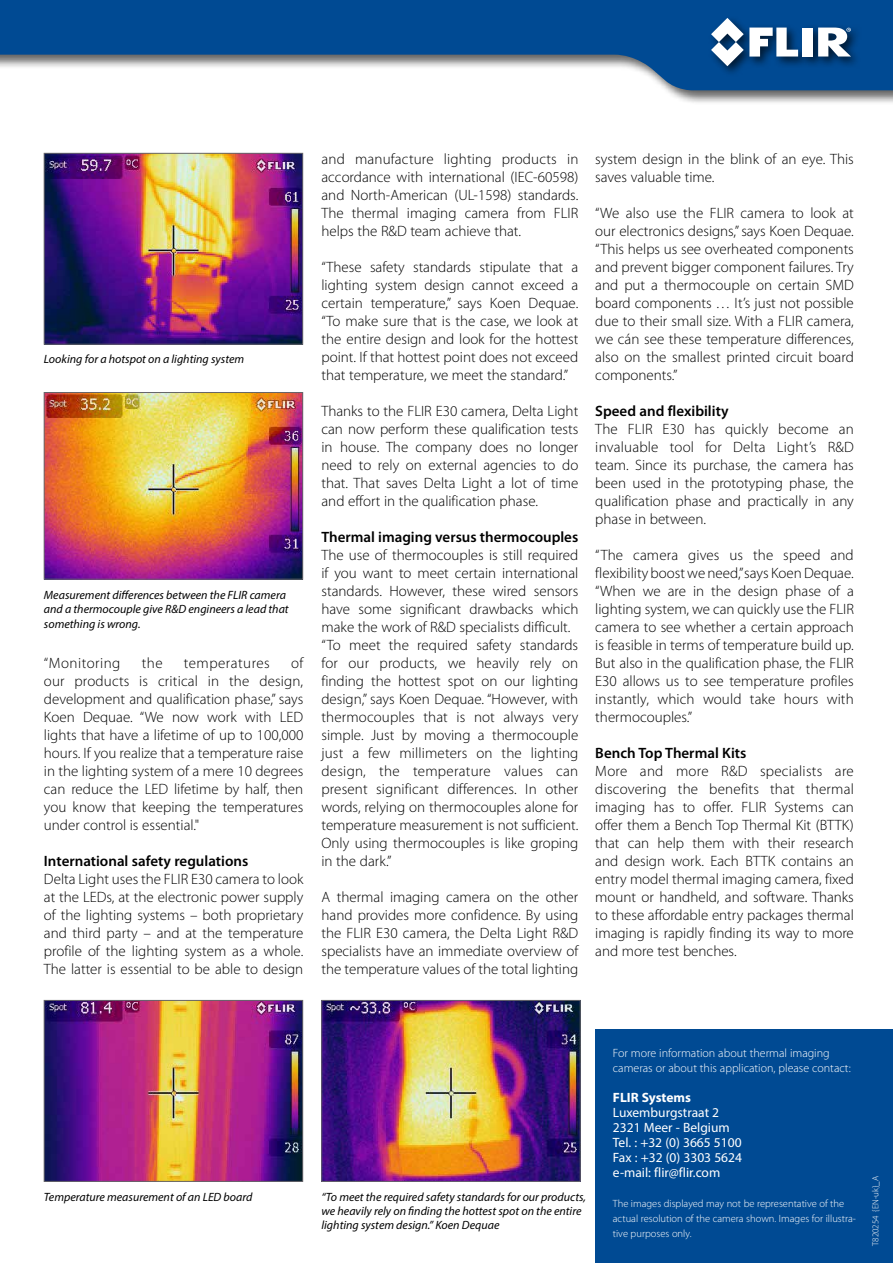
<style>
.page{position:relative;width:893px;height:1263px;background:#fff}
.page>*{position:absolute;margin:0;border:0;box-sizing:border-box;transform-origin:0 0}
.t1{font:300 15px/18px "Myriad Pro";color:#000;text-align:justify}
.t2{font:600 15px "Myriad Pro";color:#000}
.t3{font:300 15px "Myriad Pro";letter-spacing:.03em;color:#000}
.t4{font:13.5px/15px "Myriad Pro";color:#fff}
.t5{font:700 13.5px "Myriad Pro";color:#fff}
.t6{font:italic 12px/14.4px "Myriad Pro";color:#000}
.t7{font:300 12px/15px "Myriad Pro";color:#fff}
.t8{font:300 10.5px/15px "Myriad Pro";color:#fff}
.t9{font:300 9px "Myriad Pro";color:#fff}
</style>
<div class="page">
<div style="left:0;top:0;width:893px;height:105px;background:#000;opacity:.6"></div>
<svg style="left:0;top:0;width:893px;height:90px;fill:#004a93"></svg>
<div style="left:708px;top:15px;width:155px;height:62px;background:#000;opacity:.66"></div>
<div style="left:803px;top:28px;width:10px;height:29px;background:#fff"></div>
<svg style="left:711px;top:18px;width:87px;height:48px"></svg>
<svg style="left:818px;top:28px;width:33px;height:29px"></svg>
<div style="left:595px;top:1029px;width:298px;height:234px;background:#004a93"></div>
<img style="left:46px;top:394px;width:255px;height:183px">
<div style="left:44px;top:392px;width:259px;height:187px;border:1px solid #66656a"></div>
<img style="left:46px;top:155px;width:255px;height:187px">
<div style="left:44px;top:153px;width:259px;height:191px;border:1px solid #66656a"></div>
<img style="left:46px;top:1002px;width:255px;height:177px">
<div style="left:44px;top:1000px;width:259px;height:181px;border:1px solid #66656a"></div>
<img style="left:323px;top:1002px;width:255px;height:177px">
<div style="left:321px;top:1000px;width:259px;height:181px;border:1px solid #66656a"></div>
<p class="t6" style="left:44px;top:352px;width:202px">Looking for a hotspot on a lighting system</p>
<p class="t6" style="left:44px;top:588px;width:246px">Measurement differences between the FLIR camera and a thermocouple give R&amp;D engineers a lead that something is wrong.</p>
<p class="t1" style="left:44px;top:654px;width:261px;text-indent:247px">of our products is critical in the design, development and qualification phase,” says Koen Dequae. “We now work with LED lights that have a lifetime of up to 100,000 hours. If you realize that a temperature raise in the lighting system of a mere 10 degrees can reduce the LED lifetime by half, then you know that keeping the temperatures under control is essential."</p>
<p class="t2" style="left:44px;top:852px;width:206px">International safety regulations</p>
<p class="t1" style="left:44px;top:870px;width:261px">Delta Light uses the FLIR E30 camera to look at the LEDs, at the electronic power supply of the lighting systems – both proprietary and third party – and at the temperature profile of the lighting system as a whole.<br>The latter is essential to be able to design</p>
<p class="t3" style="left:44px;top:655px;width:78px">“Monitoring</p>
<p class="t1" style="left:142px;top:654px;width:22px">the</p>
<p class="t3" style="left:184px;top:655px;width:87px">temperatures</p>
<p class="t1" style="left:321px;top:151px;width:258px">and manufacture lighting products in accordance with international (IEC-60598) and North-American (UL-1598) standards.<br>The thermal imaging camera from FLIR helps the R&amp;D team achieve that.</p>
<p class="t1" style="left:321px;top:259px;width:258px">“These safety standards stipulate that a lighting system design cannot exceed a certain temperature,” says Koen Dequae. “To make sure that is the case, we look at the entire design and look for the hottest point. If that hottest point does not exceed that temperature, we meet the standard.”</p>
<p class="t1" style="left:321px;top:403px;width:258px">Thanks to the FLIR E30 camera, Delta Light can now perform these qualification tests in house. The company does no longer need to rely on external agencies to do that. That saves Delta Light a lot of time and effort in the qualification phase.</p>
<p class="t2" style="left:321px;top:528px;width:258px">Thermal imaging versus thermocouples</p>
<p class="t1" style="left:321px;top:547px;width:258px;text-align:left">The use of thermocouples is still required if you want to meet certain international standards. However, these wired sensors have some significant drawbacks which make the work of R&amp;D specialists difficult. “To meet the required safety standards for our products, we heavily rely on finding the hottest spot on our lighting design,” says Koen Dequae. “However, with thermocouples that is not always very simple. Just by moving a thermocouple just a few millimeters on the lighting design, the temperature values can present significant differences. In other words, relying on thermocouples alone for temperature measurement is not sufficient.<br>Only using thermocouples is like groping in the dark.”</p>
<p class="t1" style="left:321px;top:889px;width:258px">A thermal imaging camera on the other hand provides more confidence. By using the FLIR E30 camera, the Delta Light R&amp;D specialists have an immediate overview of the temperature values of the total lighting</p>
<p class="t1" style="left:595px;top:151px;width:260px">system design in the blink of an eye. This saves valuable time.</p>
<p class="t1" style="left:595px;top:205px;width:260px">“We also use the FLIR camera to look at our electronics designs,” says Koen Dequae. “This helps us see overheated components and prevent bigger component failures. Try and put a thermocouple on certain SMD board components … It’s just not possible due to their small size. With a FLIR camera, we cán see these temperature differences, also on the smallest printed circuit board components.”</p>
<p class="t2" style="left:595px;top:402px;width:135px">Speed and flexibility</p>
<p class="t1" style="left:595px;top:421px;width:260px">The FLIR E30 has quickly become an invaluable tool for Delta Light’s R&amp;D team. Since its purchase, the camera has been used in the prototyping phase, the qualification phase and practically in any phase in between.</p>
<p class="t1" style="left:595px;top:547px;width:260px">“The camera gives us the speed and flexibility boost we need,” says Koen Dequae. “When we are in the design phase of a lighting system, we can quickly use the FLIR camera to see whether a certain approach is feasible in terms of temperature build up.<br>But also in the qualification phase, the FLIR E30 allows us to see temperature profiles instantly, which would take hours with thermocouples.”</p>
<p class="t2" style="left:595px;top:744px;width:153px">Bench Top Thermal Kits</p>
<p class="t1" style="left:595px;top:763px;width:260px">More and more R&amp;D specialists are discovering the benefits that thermal imaging has to offer. FLIR Systems can offer them a Bench Top Thermal Kit (BTTK) that can help them with their research and design work. Each BTTK contains an entry model thermal imaging camera, fixed mount or handheld, and software. Thanks to these affordable entry packages thermal imaging is rapidly finding its way to more and more test benches.</p>
<p class="t6" style="left:44px;top:1189px;width:210px">Temperature measurement of an LED board</p>
<p class="t6" style="left:321px;top:1189px;width:266px">“To meet the required safety standards for our products, we heavily rely on finding the hottest spot on the entire lighting system design.” Koen Dequae</p>
<p class="t7" style="left:613px;top:1046px;width:239px">For more information about thermal imaging cameras or about this application, please contact:</p>
<p class="t5" style="left:613px;top:1089px;width:80px">FLIR Systems</p>
<p class="t4" style="left:613px;top:1105px;width:131px">Luxemburgstraat 2<br>2321 Meer - Belgium<br>Tel. : +32 (0) 3665 5100<br>Fax : +32 (0) 3303 5624 e-mail: flir@flir.com</p>
<p class="t8" style="left:613px;top:1196px;width:245px">The images displayed may not be representative of the actual resolution of the camera shown. Images for illustra&shy;tive purposes only.</p>
<p class="t9" style="left:870px;top:1246px;width:72px;rotate:-90deg">T820254 {EN-uk}_A</p>
</div>
